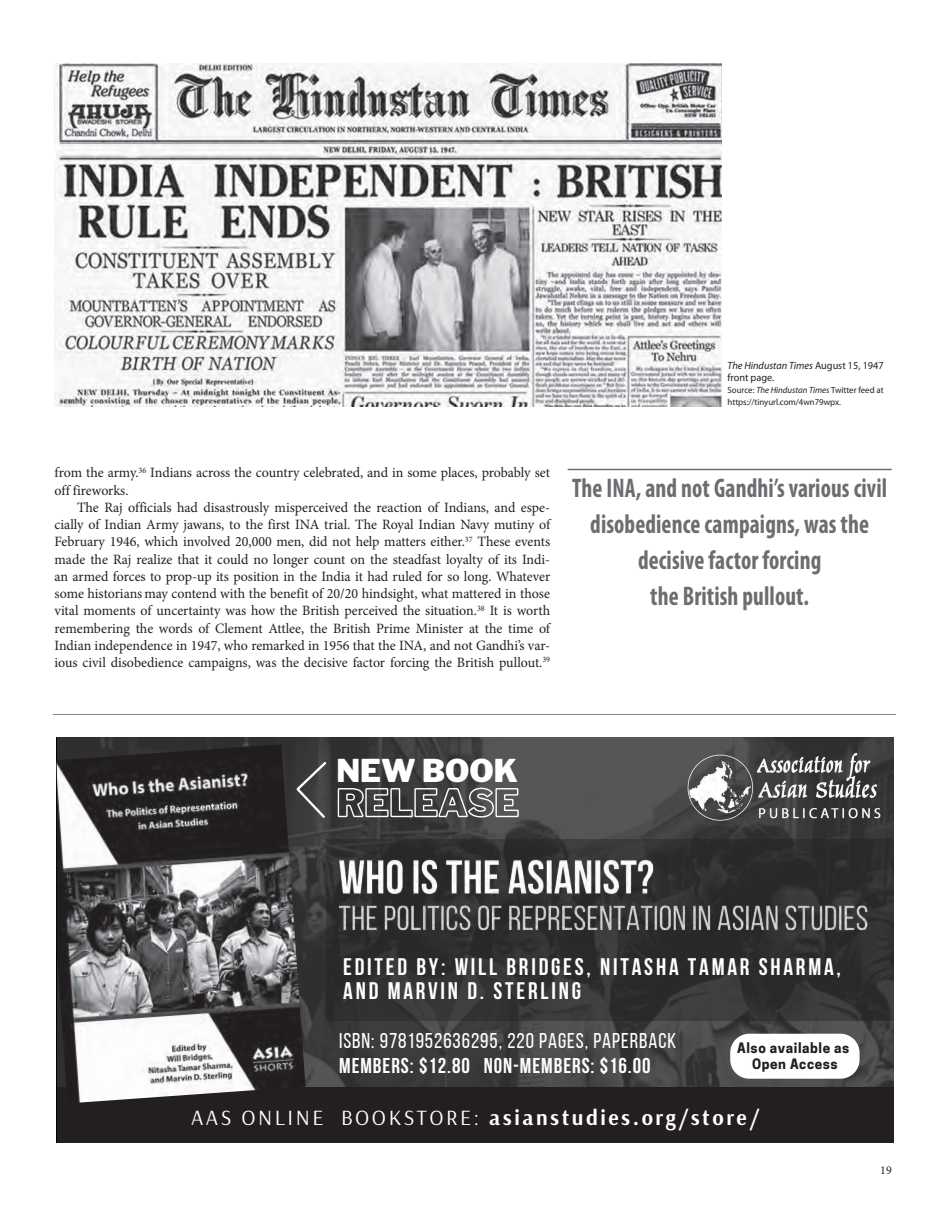
<style>
.page{position:relative;width:945px;height:1215px;background:#fff}
.page>*{position:absolute;margin:0;border:0;box-sizing:border-box;transform-origin:0 0}
.t1{font:900 31.2px "Libre Franklin";color:#fff}
.t2{font:700 condensed 27px/36px "Myriad Pro";letter-spacing:.005em;color:#6c6d70;text-align:center;scale:.88 1}
.t3{font:700 23.85px/23.7px "Bebas Neue";letter-spacing:.115em;color:#fff}
.t4{font:700 21.75px "Arsenal";letter-spacing:.115em;color:#fff}
.t5{font:21.3px "Bebas Neue";letter-spacing:.045em;color:#fff}
.t6{font:700 21.3px "Bebas Neue";letter-spacing:.045em;color:#fff}
.t7{font:14.25px/17.2px "Minion Pro";color:#231f20}
.t8{font:700 13.5px/15.8px "Cooper Hewitt";letter-spacing:.045em;color:#231f20;text-align:center}
.t9{font:12px "Minion Pro";color:#231f20}
.t10{font:10.5px/12px "Myriad Pro";color:#231f20}
.t11{font:9px/12px "Myriad Pro";color:#231f20}
.s1{font-style:italic}
.s2{font-weight:400}
</style>
<div class="page">
<img style="left:55px;top:63px;width:666px;height:344px">
<hr style="left:568px;top:469px;width:324px;height:1px;background:#6c6d70">
<hr style="left:53px;top:714px;width:843px;height:1px;background:#231f20">
<svg style="left:57px;top:738px;width:837px;height:349px;background:#444445"></svg>
<div style="left:57px;top:1087px;width:837px;height:56px;background:#231f20"></div>
<img style="left:57px;top:744px;width:249px;height:359px">
<svg style="left:337px;top:787px;width:182px;height:31px;background:#6b6b6c"></svg>
<svg style="left:326px;top:840px;width:568px;height:181px;background:#333132"></svg>
<img style="left:319px;top:838px;width:569px;height:123px">
<img style="left:681px;top:738px;width:213px;height:101px">
<svg style="left:296px;top:762px;width:30px;height:56px;background:#535353"></svg>
<svg style="left:730px;top:1034px;width:130px;height:45px"></svg>
<p class="t10" style="left:728px;top:359px;width:158px"><span class="s1">The Hindustan Times</span> August 15, 1947 front page.</p>
<p class="t11" style="left:728px;top:384px;width:158px">Source: <span class="s1">The Hindustan Times</span> Twitter feed at https://tinyurl.com/4wn79wpx.</p>
<p class="t7" style="left:55px;top:464px;width:497px">from the army.<sup>36</sup> Indians across the country celebrated, and in some places, probably set off fireworks.</p>
<p class="t7" style="left:55px;top:499px;width:498px;text-align:justify;text-indent:23px">The Raj officials had disastrously misperceived the reaction of Indians, and espe&shy;cially of Indian Army jawans, to the first INA trial. The Royal Indian Navy mutiny of February 1946, which involved 20,000 men, did not help matters either.<sup>37</sup> These events made the Raj realize that it could no longer count on the steadfast loyalty of its Indi&shy;an armed forces to prop-up its position in the India it had ruled for so long. Whatever some historians may contend with the benefit of 20/20 hindsight, what mattered in those vital moments of uncertainty was how the British perceived the situation.<sup>38</sup> It is worth remembering the words of Clement Attlee, the British Prime Minister at the time of Indian independence in 1947, who remarked in 1956 that the INA, and not Gandhi’s var&shy;ious civil disobedience campaigns, was the decisive factor forcing the British pullout.<sup>39</sup></p>
<h2 class="t2" style="left:572px;top:470px;width:359px">The INA, and not Gandhi’s various civil disobedience campaigns, was the decisive factor forcing<br>the British pullout.</h2>
<h1 class="t1" style="left:337px;top:752px;width:183px">NEW BOOK</h1>
<h3 class="t3" style="left:343px;top:955px;width:499px">EDITED BY: WILL BRIDGES, NITASHA TAMAR SHARMA,<br>AND MARVIN D. STERLING</h3>
<h3 class="t5" style="left:339px;top:1029px;width:339px">ISBN: 9781952636295, 220 PAGES, PAPERBACK</h3>
<h3 class="t6" style="left:339px;top:1054px;width:313px">MEMBERS: $12.80 NON-MEMBERS: $16.00</h3>
<p class="t8" style="left:737px;top:1040px;width:114px">Also available as<br>Open Access</p>
<h3 class="t4" style="left:191px;top:1102px;width:570px"><span class="s2">AAS ONLINE BOOKSTORE:</span> asianstudies.org/store/</h3>
<p class="t9" style="left:880px;top:1162px;width:13px">19</p>
</div>
